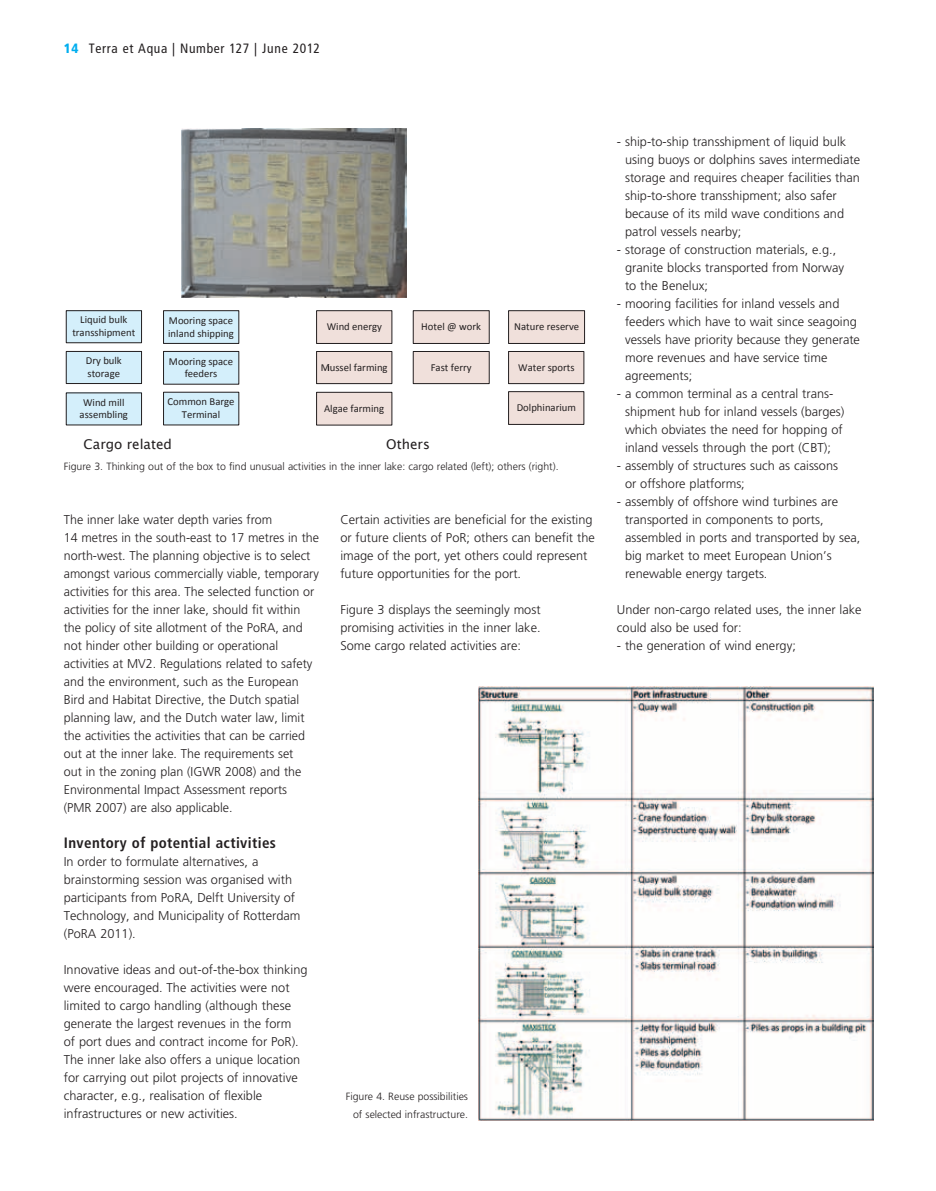
<style>
.page{position:relative;width:936px;height:1191px;background:#fff}
.page>*{position:absolute;margin:0;border:0;box-sizing:border-box;transform-origin:0 0}
.t1{font:700 condensed 15px "Frutiger";letter-spacing:.025em;color:#231f20}
.t2{font:condensed 13.5px "Frutiger";letter-spacing:.05em;color:#231f20}
.t3{font:13.5px "Lucida Grande";color:#231f20}
.t4{font:300 12.75px/18px "Frutiger";color:#231f20}
.t5{font:10.65px/12.9px "Calibri";color:#231f20;text-align:center}
.t6{font:300 10.5px/18px "Frutiger";color:#231f20;text-align:right}
.s1{font-weight:900;color:#00aeef}
</style>
<div class="page">
<img style="left:478px;top:686px;width:395px;height:434px">
<div style="left:316px;top:311px;width:76px;height:32px;background:#f0e0db"></div>
<div style="left:316px;top:310px;width:76px;height:33px;border:1px solid #231f20"></div>
<div style="left:316px;top:392px;width:76px;height:33px;background:#f0e0db"></div>
<div style="left:316px;top:392px;width:76px;height:33px;border:1px solid #231f20"></div>
<div style="left:316px;top:351px;width:76px;height:32px;background:#f0e0db"></div>
<div style="left:316px;top:351px;width:76px;height:33px;border:1px solid #231f20"></div>
<div style="left:508px;top:311px;width:76px;height:32px;background:#f0e0db"></div>
<div style="left:508px;top:310px;width:76px;height:33px;border:1px solid #231f20"></div>
<div style="left:508px;top:351px;width:76px;height:32px;background:#f0e0db"></div>
<div style="left:508px;top:351px;width:76px;height:33px;border:1px solid #231f20"></div>
<div style="left:413px;top:311px;width:76px;height:32px;background:#f0e0db"></div>
<div style="left:413px;top:310px;width:76px;height:33px;border:1px solid #231f20"></div>
<div style="left:413px;top:351px;width:76px;height:32px;background:#f0e0db"></div>
<div style="left:413px;top:351px;width:76px;height:33px;border:1px solid #231f20"></div>
<div style="left:508px;top:391px;width:76px;height:33px;background:#f0e0db"></div>
<div style="left:508px;top:391px;width:76px;height:33px;border:1px solid #231f20"></div>
<div style="left:66px;top:311px;width:75px;height:32px;background:#d4effb"></div>
<div style="left:66px;top:310px;width:76px;height:33px;border:1px solid #231f20"></div>
<div style="left:66px;top:351px;width:75px;height:32px;background:#d4effb"></div>
<div style="left:66px;top:351px;width:76px;height:32px;border:1px solid #231f20"></div>
<div style="left:163px;top:311px;width:76px;height:32px;background:#d4effb"></div>
<div style="left:163px;top:310px;width:76px;height:33px;border:1px solid #231f20"></div>
<div style="left:163px;top:351px;width:76px;height:33px;background:#d4effb"></div>
<div style="left:163px;top:351px;width:76px;height:33px;border:1px solid #231f20"></div>
<div style="left:163px;top:392px;width:76px;height:33px;background:#d4effb"></div>
<div style="left:66px;top:393px;width:75px;height:32px;background:#d4effb"></div>
<div style="left:66px;top:393px;width:76px;height:32px;border:1px solid #231f20"></div>
<img style="left:181px;top:129px;width:225px;height:168px">
<p class="t2" style="left:64px;top:41px;width:258px"><span class="s1">14</span> Terra et Aqua | Number 127 | June 2012</p>
<p class="t5" style="left:72px;top:313px;width:64px">Liquid bulk transshipment</p>
<p class="t5" style="left:86px;top:354px;width:37px;text-align:left">Dry bulk storage</p>
<p class="t5" style="left:80px;top:396px;width:50px">Wind mill assembling</p>
<p class="t5" style="left:168px;top:314px;width:67px;text-align:left">Mooring space inland shipping</p>
<p class="t5" style="left:169px;top:355px;width:66px">Mooring space feeders</p>
<p class="t5" style="left:167px;top:395px;width:68px">Common Barge<br>Terminal</p>
<p class="t5" style="left:327px;top:320px;width:57px">Wind energy</p>
<p class="t5" style="left:321px;top:361px;width:68px">Mussel farming</p>
<p class="t5" style="left:327px;top:361px;width:4px">i</p>
<p class="t5" style="left:324px;top:402px;width:62px">Algae farming</p>
<p class="t5" style="left:421px;top:320px;width:61px">Hotel @ work</p>
<p class="t5" style="left:430px;top:361px;width:42px">Fast ferry</p>
<p class="t3" style="left:84px;top:436px;width:90px">Cargo related</p>
<p class="t3" style="left:386px;top:436px;width:45px">Others</p>
<p class="t5" style="left:514px;top:320px;width:66px">Nature reserve</p>
<p class="t5" style="left:518px;top:361px;width:58px">Water sports</p>
<p class="t5" style="left:516px;top:401px;width:61px">Dolphinarium</p>
<p class="t6" style="left:64px;top:457px;width:496px">Figure 3. Thinking out of the box to find unusual activities in the inner lake: cargo related (left); others (right).</p>
<p class="t4" style="left:64px;top:510px;width:257px">The inner lake water depth varies from<br>14 metres in the south-east to 17 metres in the north-west. The planning objective is to select amongst various commercially viable, temporary activities for this area. The selected function or activities for the inner lake, should fit within the policy of site allotment of the PoRA, and not hinder other building or operational activities at MV2. Regulations related to safety and the environment, such as the European Bird and Habitat Directive, the Dutch spatial planning law, and the Dutch water law, limit the activities the activities that can be carried out at the inner lake. The requirements set<br>out in the zoning plan (IGWR 2008) and the Environmental Impact Assessment reports<br>(PMR 2007) are also applicable.</p>
<p class="t1" style="left:64px;top:833px;width:214px">Inventory of potential activities</p>
<p class="t4" style="left:64px;top:852px;width:238px">In order to formulate alternatives, a brainstorming session was organised with participants from PoRA, Delft University of Technology, and Municipality of Rotterdam (PoRA 2011).</p>
<p class="t4" style="left:64px;top:960px;width:245px">Innovative ideas and out-of-the-box thinking were encouraged. The activities were not limited to cargo handling (although these generate the largest revenues in the form<br>of port dues and contract income for PoR).<br>The inner lake also offers a unique location for carrying out pilot projects of innovative character, e.g., realisation of flexible infrastructures or new activities.</p>
<p class="t4" style="left:340px;top:510px;width:256px">Certain activities are beneficial for the existing or future clients of PoR; others can benefit the image of the port, yet others could represent future opportunities for the port.</p>
<p class="t4" style="left:340px;top:600px;width:202px;text-align:justify">Figure 3 displays the seemingly most promising activities in the inner lake.<br>Some cargo related activities are:</p>
<p class="t6" style="left:345px;top:1087px;width:124px">Figure 4. Reuse possibilities of selected infrastructure.</p>
<p class="t4" style="left:625px;top:132px;width:236px;text-indent:-8px">- ship-to-ship transshipment of liquid bulk using buoys or dolphins saves intermediate storage and requires cheaper facilities than ship-to-shore transshipment; also safer because of its mild wave conditions and patrol vessels nearby;</p>
<p class="t4" style="left:625px;top:240px;width:220px;text-indent:-8px">- storage of construction materials, e.g., granite blocks transported from Norway to the Benelux;</p>
<p class="t4" style="left:625px;top:294px;width:236px;text-indent:-8px">- mooring facilities for inland vessels and feeders which have to wait since seagoing vessels have priority because they generate more revenues and have service time agreements;</p>
<p class="t4" style="left:625px;top:384px;width:221px;text-indent:-8px">- a common terminal as a central trans&shy;shipment hub for inland vessels (barges) which obviates the need for hopping of inland vessels through the port (CBT);</p>
<p class="t4" style="left:625px;top:456px;width:214px;text-indent:-8px">- assembly of structures such as caissons or offshore platforms;</p>
<p class="t4" style="left:625px;top:492px;width:237px;text-indent:-8px">- assembly of offshore wind turbines are transported in components to ports, assembled in ports and transported by sea, big market to meet European Union’s renewable energy targets.</p>
<p class="t4" style="left:617px;top:600px;width:246px">Under non-cargo related uses, the inner lake could also be used for:</p>
<p class="t4" style="left:617px;top:636px;width:180px">- the generation of wind energy;</p>
</div>
